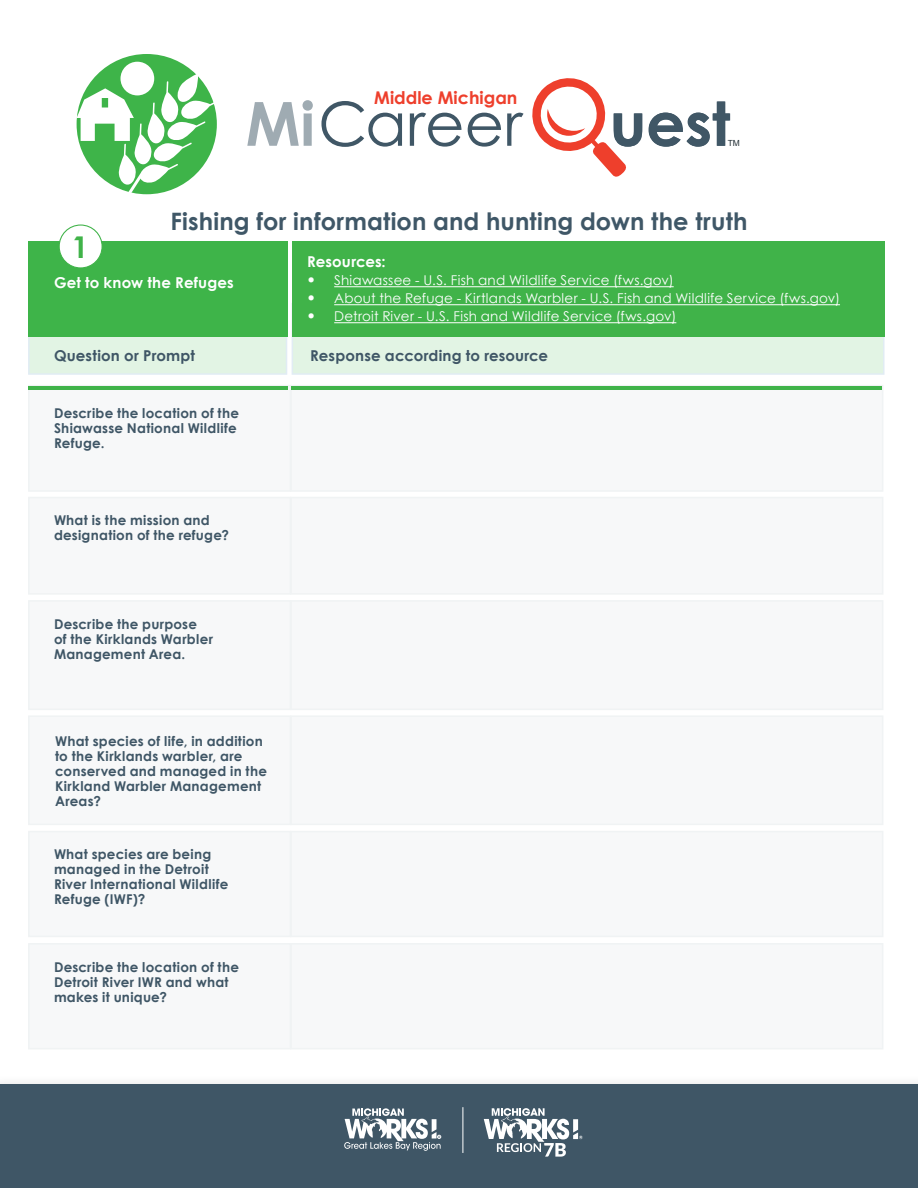
<style>
.page{position:relative;width:918px;height:1188px;background:#fff}
.page>*{position:absolute;margin:0;border:0;box-sizing:border-box;transform-origin:0 0}
.t1{font:700 30px "Century Gothic";color:#40b349}
.Lead_In_Paragraph{font:700 24px "Century Gothic";letter-spacing:.005em;color:#3f5767}
.t2{font:700 17.55px "Century Gothic";color:#ee3f2c}
.t3{font:700 15px "Century Gothic";letter-spacing:.01em;color:#3f5666}
.t4{font:700 15px "Century Gothic";letter-spacing:.005em;color:#fff}
.t5{font:700 13.5px/15px "Century Gothic";letter-spacing:.02em;color:#3f5666}
.t6{font:13.5px "Century Gothic";letter-spacing:.02em;color:#fff}
.t7{font:8.4px "Arial";color:#222e35}
.s1{font-family:"Calibri";font-size:16.5px}
</style>
<div class="page">
<div style="left:0;top:1075px;width:918px;height:113px;background:#f9f9f9"></div>
<div style="left:0;top:1084px;width:918px;height:104px;background:#3f5666"></div>
<svg style="left:344px;top:1108px;width:97px;height:43px"></svg>
<svg style="left:484px;top:1108px;width:99px;height:49px"></svg>
<hr style="left:463px;top:1107px;width:1px;height:46px;background:#fff">
<div style="left:28px;top:303px;width:259px;height:72px;background:#e2f4e4;border:2px solid #e1ecf4"></div>
<div style="left:28px;top:385px;width:263px;height:107px;background:#f7f8f9"></div>
<div style="left:28px;top:497px;width:263px;height:98px;background:#f7f8f9"></div>
<div style="left:28px;top:600px;width:263px;height:110px;background:#f7f8f9"></div>
<div style="left:28px;top:715px;width:263px;height:110px;background:#f7f8f9"></div>
<div style="left:28px;top:831px;width:263px;height:106px;background:#f7f8f9"></div>
<div style="left:28px;top:943px;width:263px;height:106px;background:#f7f8f9"></div>
<div style="left:292px;top:303px;width:593px;height:72px;background:#e2f4e4;border:2px solid #e1ecf4"></div>
<div style="left:290px;top:385px;width:593px;height:107px;background:#f7f8f9"></div>
<div style="left:290px;top:497px;width:593px;height:98px;background:#f7f8f9"></div>
<div style="left:290px;top:600px;width:593px;height:110px;background:#f7f8f9"></div>
<div style="left:290px;top:715px;width:593px;height:110px;background:#f7f8f9"></div>
<div style="left:290px;top:831px;width:593px;height:106px;background:#f7f8f9"></div>
<div style="left:290px;top:943px;width:593px;height:106px;background:#f7f8f9"></div>
<svg style="left:247px;top:100px;width:66px;height:46px"></svg>
<svg style="left:321px;top:101px;width:81px;height:46px"></svg>
<svg style="left:410px;top:113px;width:51px;height:34px"></svg>
<svg style="left:468px;top:113px;width:33px;height:34px"></svg>
<svg style="left:649px;top:102px;width:81px;height:45px"></svg>
<svg style="left:507px;top:78px;width:135px;height:99px"></svg>
<div style="left:28px;top:242px;width:259px;height:95px;background:#3eb449"></div>
<hr style="left:28px;top:386px;width:260px;height:3px;background:#40b349">
<div style="left:292px;top:242px;width:593px;height:95px;background:#40b349"></div>
<hr style="left:291px;top:386px;width:591px;height:3px;background:#40b349">
<hr style="left:334px;top:286px;width:340px;height:1px;background:#fff">
<hr style="left:334px;top:304px;width:506px;height:1px;background:#fff">
<hr style="left:334px;top:322px;width:342px;height:1px;background:#fff">
<div style="left:59px;top:225px;width:43px;height:43px;background:#fff;border-radius:50%"></div>
<div style="left:59px;top:224px;width:44px;height:45px;border:1px solid #40b349;border-radius:50%"></div>
<div style="left:77px;top:54px;width:140px;height:140px;background:#3eb449;border-radius:50%"></div>
<svg style="left:77px;top:64px;width:140px;height:131px"></svg>
<div style="left:121px;top:62px;width:33px;height:33px;background:#fff;border-radius:50%"></div>
<p class="t2" style="left:374px;top:87px;width:145px">Middle Michigan</p>
<p class="t7" style="left:728px;top:137px;width:14px">TM</p>
<p class="Lead_In_Paragraph" style="left:170px;top:207px;width:579px">Fishing for information and hunting down the truth</p>
<p class="t1" style="left:72px;top:228px;width:18px">1</p>
<p class="t4" style="left:307px;top:253px;width:80px">Resources:</p>
<p class="t6" style="left:307px;top:272px;width:368px"><span class="s1">•</span> Shiawassee - U.S. Fish and Wildlife Service (fws.gov)</p>
<p class="t6" style="left:307px;top:290px;width:534px"><span class="s1">•</span> About the Refuge - Kirtlands Warbler - U.S. Fish and Wildlife Service (fws.gov)</p>
<p class="t6" style="left:307px;top:308px;width:371px"><span class="s1">•</span> Detroit River - U.S. Fish and Wildlife Service (fws.gov)</p>
<p class="t4" style="left:54px;top:273px;width:181px">Get to know the Refuges</p>
<p class="t3" style="left:54px;top:346px;width:143px">Question or Prompt</p>
<p class="t3" style="left:310px;top:346px;width:239px">Response according to resource</p>
<p class="t5" style="left:54px;top:405px;width:186px">Describe the location of the<br>Shiawasse National Wildlife<br>Refuge.</p>
<p class="t5" style="left:54px;top:513px;width:177px">What is the mission and designation of the refuge?</p>
<p class="t5" style="left:54px;top:616px;width:161px">Describe the purpose of the Kirklands Warbler<br>Management Area.</p>
<p class="t5" style="left:55px;top:733px;width:213px">What species of life, in addition to the Kirklands warbler, are conserved and managed in the<br>Kirkland Warbler Management<br>Areas?</p>
<p class="t5" style="left:54px;top:847px;width:176px">What species are being managed in the Detroit<br>River International Wildlife<br>Refuge (IWF)?</p>
<p class="t5" style="left:54px;top:959px;width:186px">Describe the location of the<br>Detroit River IWR and what makes it unique?</p>
</div>
